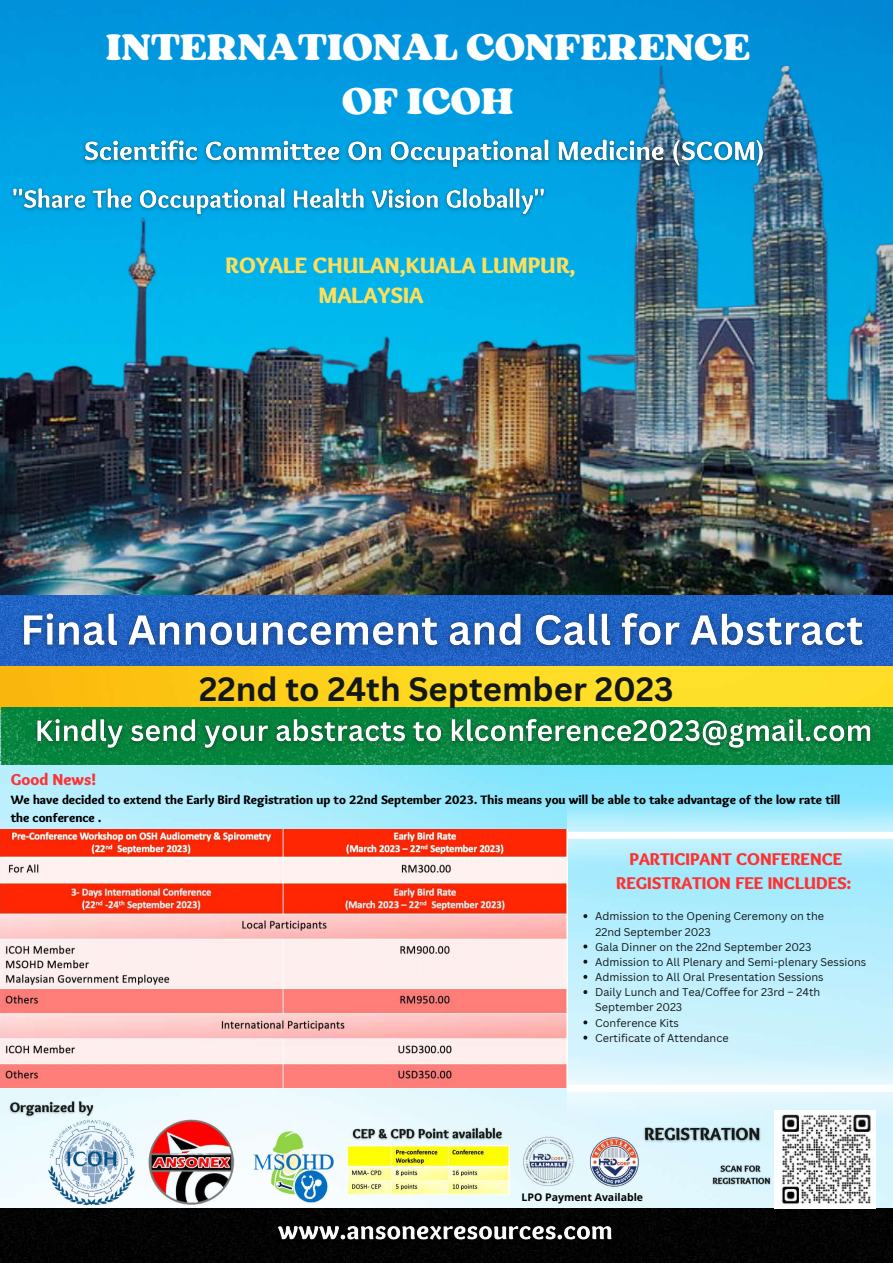
<style>
.page{position:relative;width:893px;height:1263px;background:#fff}
.page>*{position:absolute;margin:0;border:0;box-sizing:border-box;transform-origin:0 0}
.t1{font:39px/54.6px "Sergio Trendy";color:#fff;text-align:center}
.t2{font:700 32.85px "Canva Sans";color:#121818}
.t3{font:900 23.1px/29.8px "Sukar";color:#ffde59}
.t4{font:900 17.7px/24.2px "Sukar";color:#ff3131;text-align:center}
.t5{font:900 16.5px "Sukar";color:#ff3131}
.t6{font:900 12.75px/17.4px "Sukar";color:#000}
.t7{font:10.88px/15.1px "Canva Sans";color:#121818}
.t8{font:700 10.5px "Open Sans";color:#000}
</style>
<div class="page">
<img style="left:0;top:764px;width:893px;height:445px">
<div style="left:0;top:0;width:893px;height:67px;background:#0091dc"></div>
<img style="left:0;top:67px;width:893px;height:529px">
<img style="left:0;top:707px;width:893px;height:57px">
<div style="left:0;top:1209px;width:893px;height:54px;background:#030303"></div>
<img style="left:774px;top:1130px;width:102px;height:78px">
<img style="left:47px;top:1115px;width:97px;height:93px">
<img style="left:141px;top:1112px;width:96px;height:94px">
<img style="left:239px;top:1128px;width:96px;height:75px">
<img style="left:589px;top:1136px;width:50px;height:50px">
<img style="left:511px;top:1128px;width:71px;height:66px">
<img style="left:567px;top:793px;width:326px;height:337px">
<img style="left:348px;top:1146px;width:161px;height:48px">
<img style="left:0;top:830px;width:567px;height:257px">
<img style="left:6px;top:179px;width:544px;height:47px">
<img style="left:77px;top:129px;width:702px;height:86px">
<img style="left:28px;top:714px;width:852px;height:75px">
<img style="left:271px;top:1208px;width:348px;height:51px">
<img style="left:6px;top:1096px;width:91px;height:27px">
<img style="left:639px;top:1119px;width:125px;height:34px">
<img style="left:710px;top:1161px;width:62px;height:29px">
<img style="left:350px;top:1123px;width:155px;height:25px">
<svg style="left:583px;top:914px;width:4px;height:4px"></svg>
<svg style="left:583px;top:944px;width:4px;height:4px"></svg>
<svg style="left:583px;top:960px;width:4px;height:4px"></svg>
<svg style="left:583px;top:975px;width:4px;height:4px"></svg>
<svg style="left:583px;top:990px;width:4px;height:4px"></svg>
<svg style="left:583px;top:1020px;width:4px;height:4px"></svg>
<svg style="left:583px;top:1036px;width:4px;height:3px"></svg>
<img style="left:0;top:596px;width:893px;height:70px">
<img style="left:10px;top:592px;width:873px;height:122px">
<h1 class="t1" style="left:106px;top:19px;width:645px">INTERNATIONAL CONFERENCE<br>OF ICOH</h1>
<h3 class="t3" style="left:318px;top:253px;width:258px;text-indent:-93px">ROYALE CHULAN,KUALA LUMPUR,<br>MALAYSIA</h3>
<h2 class="t2" style="left:199px;top:666px;width:476px">22nd to 24th September 2023</h2>
<h3 class="t5" style="left:11px;top:770px;width:87px">Good News!</h3>
<p class="t6" style="left:11px;top:793px;width:831px">We have decided to extend the Early Bird Registration up to 22nd September 2023. This means you will be able to take advantage of the low rate till the conference .</p>
<h3 class="t4" style="left:616px;top:849px;width:236px">PARTICIPANT CONFERENCE<br>REGISTRATION FEE INCLUDES:</h3>
<p class="t7" style="left:595px;top:908px;width:230px">Admission to the Opening Ceremony on the</p>
<p class="t7" style="left:595px;top:939px;width:272px">Gala Dinner on the 22nd September 2023<br>Admission to All Plenary and Semi-plenary Sessions Admission to All Oral Presentation Sessions<br>Daily Lunch and Tea/Coffee for 23rd – 24th September 2023<br>Conference Kits<br>Certificate of Attendance</p>
<p class="t7" style="left:595px;top:924px;width:117px">22nd September 2023</p>
<p class="t8" style="left:521px;top:1189px;width:123px">LPO Payment Available</p>
</div>
